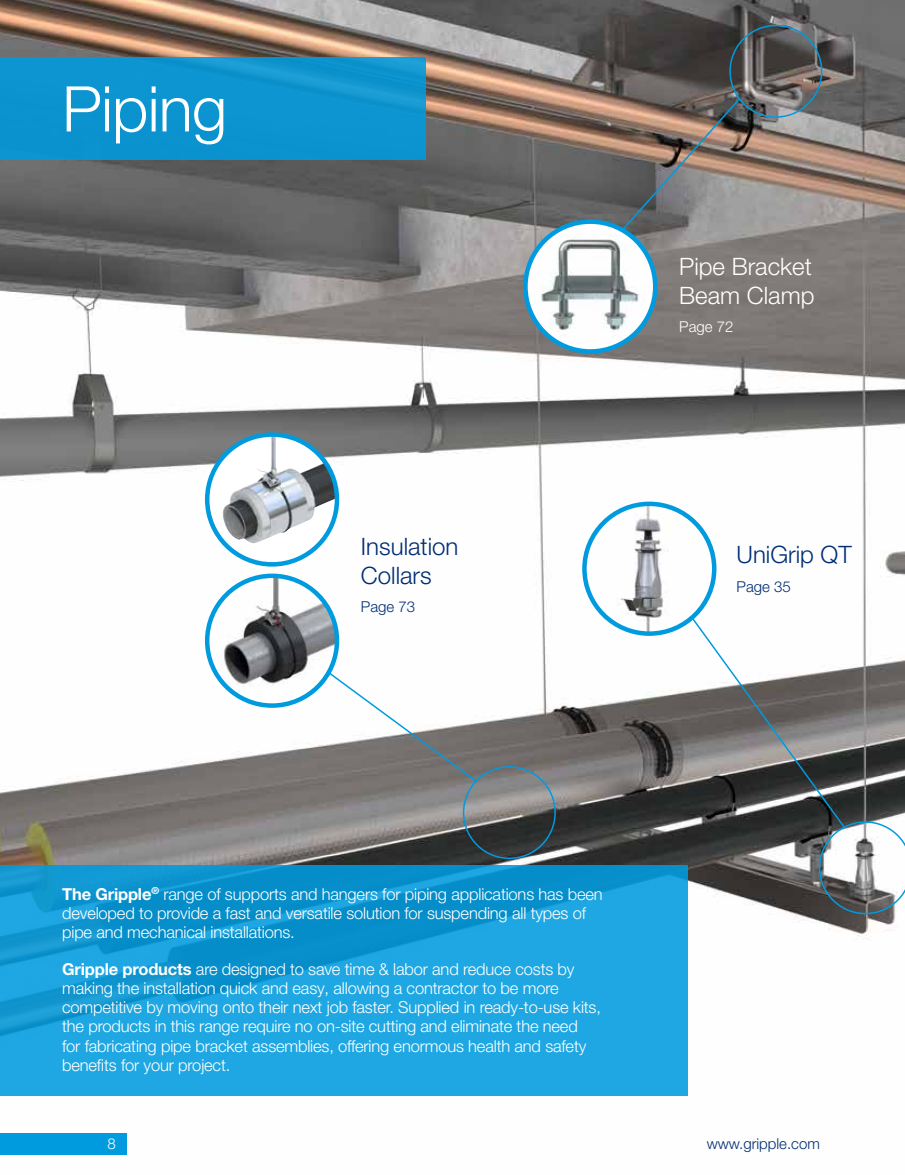
<style>
.page{position:relative;width:905px;height:1175px;background:#fff}
.page>*{position:absolute;margin:0;border:0;box-sizing:border-box;transform-origin:0 0}
.t1{font:300 63px "Helvetica Neue LT Pro";letter-spacing:-.01em;color:#fff}
.t2{font:300 24px/29.1px "Helvetica Neue LT Pro";color:#002d74}
.t3{font:300 24px/29.1px "Helvetica Neue LT Pro";color:#fff}
.t4{font:300 16.5px/19.2px "Helvetica Neue LT Pro";letter-spacing:-.01em;color:#fff}
.t5{font:300 15px "Helvetica Neue LT Pro";color:#002d74}
.t6{font:300 15px "Helvetica Neue LT Pro";color:#fff}
.s1{font-weight:700}
</style>
<div class="page">
<img style="left:0;top:0;width:904px;height:1155px">
<div style="left:0;top:58px;width:425px;height:102px;background:#0c94cf"></div>
<svg style="left:0;top:865px;width:688px;height:230px;background:#179fda"></svg>
<img style="left:525px;top:225px;width:130px;height:122px">
<div style="left:523px;top:219px;width:134px;height:135px;border:4px solid #009bdf;border-radius:50%"></div>
<svg style="left:621px;top:97px;width:120px;height:134px;background:#80756f"></svg>
<svg style="left:207px;top:434px;width:130px;height:130px"></svg>
<img style="left:222px;top:434px;width:115px;height:109px">
<div style="left:205px;top:432px;width:134px;height:134px;border:4px solid #009bdf;border-radius:50%"></div>
<div style="left:729px;top:25px;width:93px;height:93px;border:2px solid #009bdf;border-radius:50%"></div>
<div style="left:463px;top:766px;width:93px;height:93px;border:2px solid #009bdf;border-radius:50%"></div>
<svg style="left:207px;top:576px;width:130px;height:129px"></svg>
<img style="left:219px;top:576px;width:118px;height:112px">
<div style="left:205px;top:573px;width:134px;height:135px;border:4px solid #009bdf;border-radius:50%"></div>
<img style="left:584px;top:504px;width:130px;height:129px;border-radius:65px">
<div style="left:582px;top:501px;width:134px;height:135px;border:4px solid #009bdf;border-radius:50%"></div>
<svg style="left:327px;top:670px;width:151px;height:113px"></svg>
<svg style="left:690px;top:615px;width:214px;height:299px"></svg>
<div style="left:0;top:1133px;width:126px;height:21px;background:#009bdf"></div>
<h1 class="t1" style="left:62px;top:70px;width:166px">Piping</h1>
<h2 class="t2" style="left:361px;top:531px;width:99px">Insulation<br>Collars</h2>
<p class="t5" style="left:361px;top:598px;width:56px">Page 73</p>
<h2 class="t3" style="left:679px;top:251px;width:137px">Pipe Bracket<br>Beam Clamp</h2>
<p class="t6" style="left:679px;top:318px;width:56px">Page 72</p>
<h2 class="t2" style="left:736px;top:539px;width:117px">UniGrip QT</h2>
<p class="t5" style="left:736px;top:577px;width:56px">Page 35</p>
<p class="t4" style="left:62px;top:883px;width:542px"><span class="s1">The Gripple</span><sup>®</sup> range of supports and hangers for piping applications has been developed to provide a fast and versatile solution for suspending all types of pipe and mechanical installations.</p>
<p class="t4" style="left:62px;top:959px;width:540px"><span class="s1">Gripple products</span> are designed to save time &amp; labor and reduce costs by making the installation quick and easy, allowing a contractor to be more competitive by moving onto their next job faster. Supplied in ready-to-use kits, the products in this range require no on-site cutting and eliminate the need<br>for fabricating pipe bracket assemblies, offering enormous health and safety benefits for your project.</p>
<p class="t6" style="left:107px;top:1134px;width:10px">8</p>
<p class="t5" style="left:706px;top:1134px;width:115px">www.gripple.com</p>
</div>
